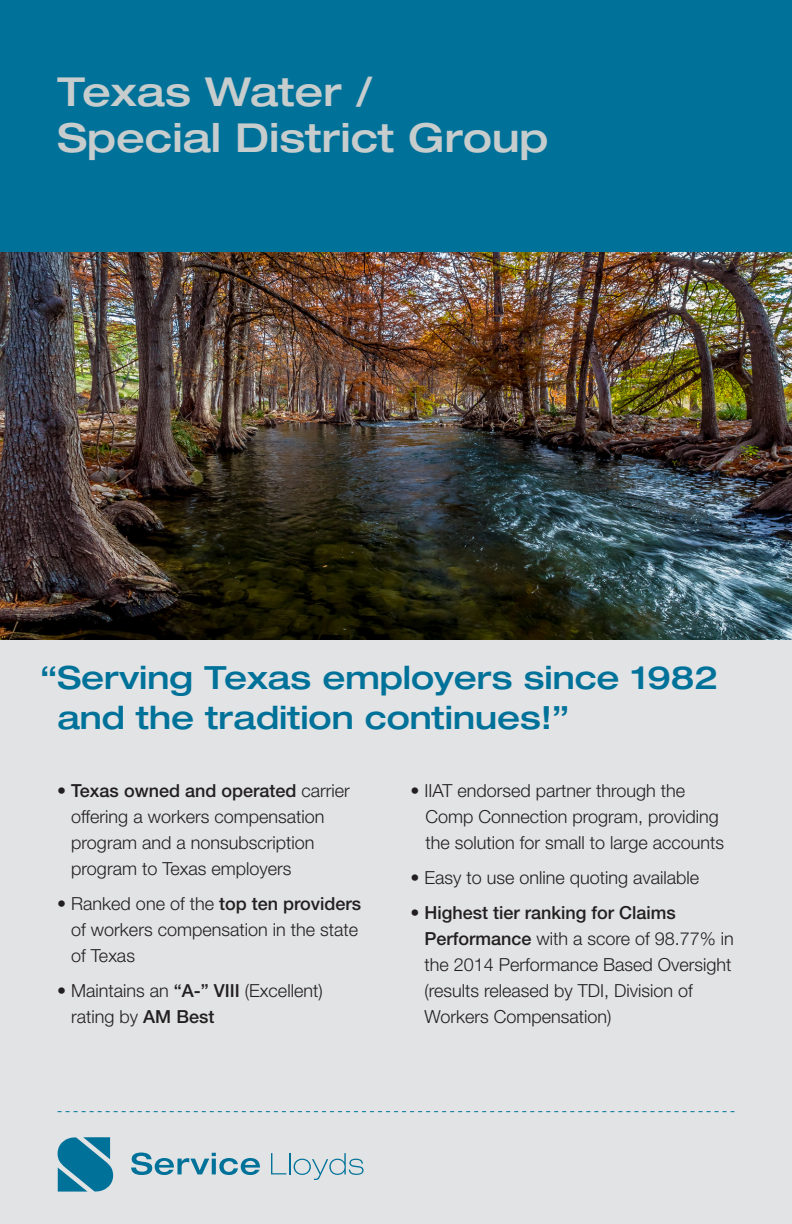
<style>
.page{position:relative;width:792px;height:1224px;background:#e1e3e4}
.page>*{position:absolute;margin:0;border:0;box-sizing:border-box;transform-origin:0 0}
.t1{font:500 expanded 40px "Helvetica Neue LT Std";color:#c7cccd}
.pull_out{font:500 expanded 32px/40px "Helvetica Neue LT Std";color:#00729a}
.Boby-9pt{font:300 18px/26px "Helvetica Neue";color:#231f20}
.s1{font-family:"Helvetica Neue LT Std"}
.s2{font-weight:500}
</style>
<div class="page">
<img style="left:0;top:252px;width:792px;height:387px">
<div style="left:0;top:0;width:792px;height:252px;background:#00729a"></div>
<svg style="left:131px;top:1153px;width:129px;height:22px"></svg>
<svg style="left:271px;top:1153px;width:93px;height:27px"></svg>
<svg style="left:58px;top:1137px;width:55px;height:55px"></svg>
<svg style="left:58px;top:1111px;width:676px;height:1px"></svg>
<p class="t1" style="left:58px;top:67px;width:316px">Texas Water /</p>
<p class="t1" style="left:58px;top:113px;width:492px">Special District Group</p>
<p class="pull_out" style="left:57px;top:657px;width:662px;text-indent:-17px">“Serving Texas employers since 1982 and the tradition continues!”</p>
<p class="Boby-9pt" style="left:71px;top:777px;width:280px;text-indent:-14px"><span class="s1">•</span> <span class="s2">Texas owned and operated</span> carrier offering a workers compensation program and a nonsubscription program to Texas employers</p>
<p class="Boby-9pt" style="left:71px;top:890px;width:291px;text-indent:-14px">• Ranked one of the <span class="s2">top ten providers </span>of workers compensation in the state of Texas</p>
<p class="Boby-9pt" style="left:71px;top:977px;width:253px;text-indent:-14px">• Maintains an <span class="s2">“A-” VIII</span> (Excellent) rating by <span class="s2">AM Best</span></p>
<p class="Boby-9pt" style="left:425px;top:777px;width:300px;text-indent:-15px">• IIAT endorsed partner through the<br>Comp Connection program, providing the solution for small to large accounts</p>
<p class="Boby-9pt" style="left:410px;top:864px;width:290px">• Easy to use online quoting available</p>
<p class="Boby-9pt" style="left:424px;top:899px;width:311px;text-indent:-14px">• <span class="s2">Highest tier ranking for Claims Performance</span> with a score of 98.77% in the 2014 Performance Based Oversight (results released by TDI, Division of Workers Compensation)</p>
</div>
